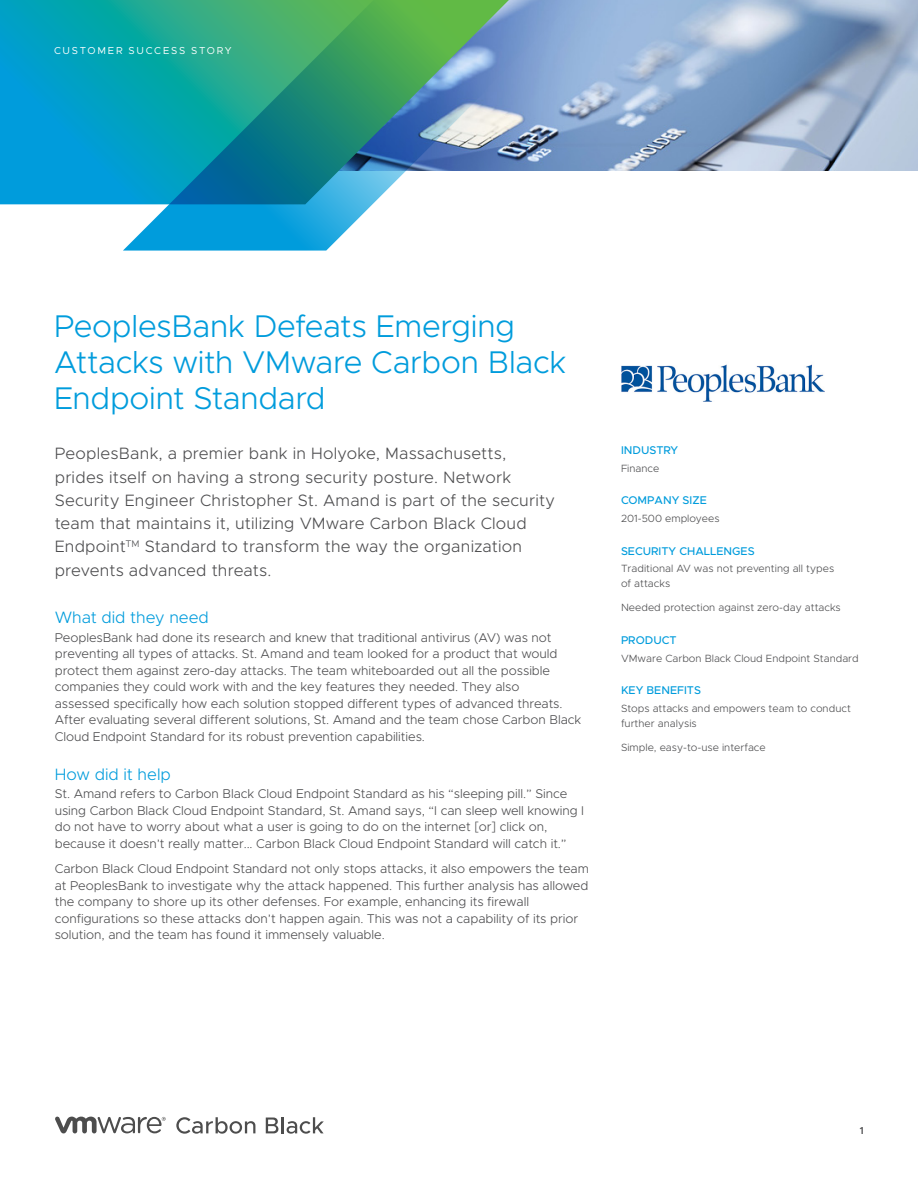
<style>
.page{position:relative;width:918px;height:1188px;background:#fff}
.page>*{position:absolute;margin:0;border:0;box-sizing:border-box;transform-origin:0 0}
.t1{font:300 31.5px/36px "Metropolis";letter-spacing:-.01em;color:#009cdc}
.t2{font:300 16.5px/23.2px "Metropolis";letter-spacing:.015em;color:#4d4d4f}
.t3{font:300 16.5px "Metropolis";color:#009cdc}
.t4{font:300 12.75px/16.5px "Metropolis";letter-spacing:-.005em;color:#4d4d4f}
.t5{font:500 11.25px "Metropolis";color:#009cdc}
.t6{font:300 10.5px/15px "Metropolis";color:#4d4d4f}
.t7{font:10.2px "Metropolis";letter-spacing:.17em;color:#fff}
.t8{font:600 10.2px "Metropolis";color:#4d4d4f}
</style>
<div class="page">
<svg style="left:176px;top:1117px;width:79px;height:16px"></svg>
<svg style="left:266px;top:1117px;width:58px;height:16px"></svg>
<svg style="left:55px;top:1116px;width:111px;height:17px"></svg>
<img style="left:592px;top:0;width:326px;height:171px">
<svg style="left:0;top:0;width:123px;height:204px;background:#009fcb"></svg>
<svg style="left:123px;top:0;width:469px;height:251px"></svg>
<img style="left:621px;top:364px;width:203px;height:38px">
<p class="t7" style="left:54px;top:44px;width:179px">CUSTOMER SUCCESS STORY</p>
<h1 class="t1" style="left:54px;top:308px;width:514px">PeoplesBank Defeats Emerging<br>Attacks with VMware Carbon Black<br>Endpoint Standard</h1>
<p class="t2" style="left:55px;top:442px;width:502px">PeoplesBank, a premier bank in Holyoke, Massachusetts, prides itself on having a strong security posture. Network Security Engineer Christopher St. Amand is part of the security team that maintains it, utilizing VMware Carbon Black Cloud Endpoint<sup>TM</sup> Standard to transform the way the organization prevents advanced threats.</p>
<p class="t3" style="left:55px;top:607px;width:156px">What did they need</p>
<p class="t4" style="left:55px;top:629px;width:528px">PeoplesBank had done its research and knew that traditional antivirus (AV) was not preventing all types of attacks. St. Amand and team looked for a product that would protect them against zero-day attacks. The team whiteboarded out all the possible companies they could work with and the key features they needed. They also<br>assessed specifically how each solution stopped different types of advanced threats.<br>After evaluating several different solutions, St. Amand and the team chose Carbon Black Cloud Endpoint Standard for its robust prevention capabilities.</p>
<p class="t3" style="left:55px;top:764px;width:118px">How did it help</p>
<p class="t4" style="left:55px;top:786px;width:531px">St. Amand refers to Carbon Black Cloud Endpoint Standard as his “sleeping pill.” Since using Carbon Black Cloud Endpoint Standard, St. Amand says, “I can sleep well knowing I do not have to worry about what a user is going to do on the internet [or] click on, because it doesn’t really matter... Carbon Black Cloud Endpoint Standard will catch it.”</p>
<p class="t4" style="left:55px;top:861px;width:536px">Carbon Black Cloud Endpoint Standard not only stops attacks, it also empowers the team at PeoplesBank to investigate why the attack happened. This further analysis has allowed the company to shore up its other defenses. For example, enhancing its firewall configurations so these attacks don’t happen again. This was not a capability of its prior solution, and the team has found it immensely valuable.</p>
<p class="t5" style="left:621px;top:443px;width:59px">INDUSTRY</p>
<p class="t6" style="left:621px;top:461px;width:40px">Finance</p>
<p class="t5" style="left:621px;top:493px;width:87px">COMPANY SIZE</p>
<p class="t6" style="left:621px;top:511px;width:100px">201-500 employees</p>
<p class="t5" style="left:621px;top:544px;width:135px">SECURITY CHALLENGES</p>
<p class="t6" style="left:621px;top:561px;width:215px">Traditional AV was not preventing all types of attacks</p>
<p class="t6" style="left:621px;top:600px;width:221px">Needed protection against zero-day attacks</p>
<p class="t5" style="left:621px;top:633px;width:57px">PRODUCT</p>
<p class="t6" style="left:621px;top:650px;width:239px">VMware Carbon Black Cloud Endpoint Standard</p>
<p class="t5" style="left:621px;top:683px;width:82px">KEY BENEFITS</p>
<p class="t6" style="left:621px;top:701px;width:231px">Stops attacks and empowers team to conduct further analysis</p>
<p class="t6" style="left:621px;top:740px;width:146px">Simple, easy-to-use interface</p>
<p class="t8" style="left:860px;top:1124px;width:5px">1</p>
</div>
